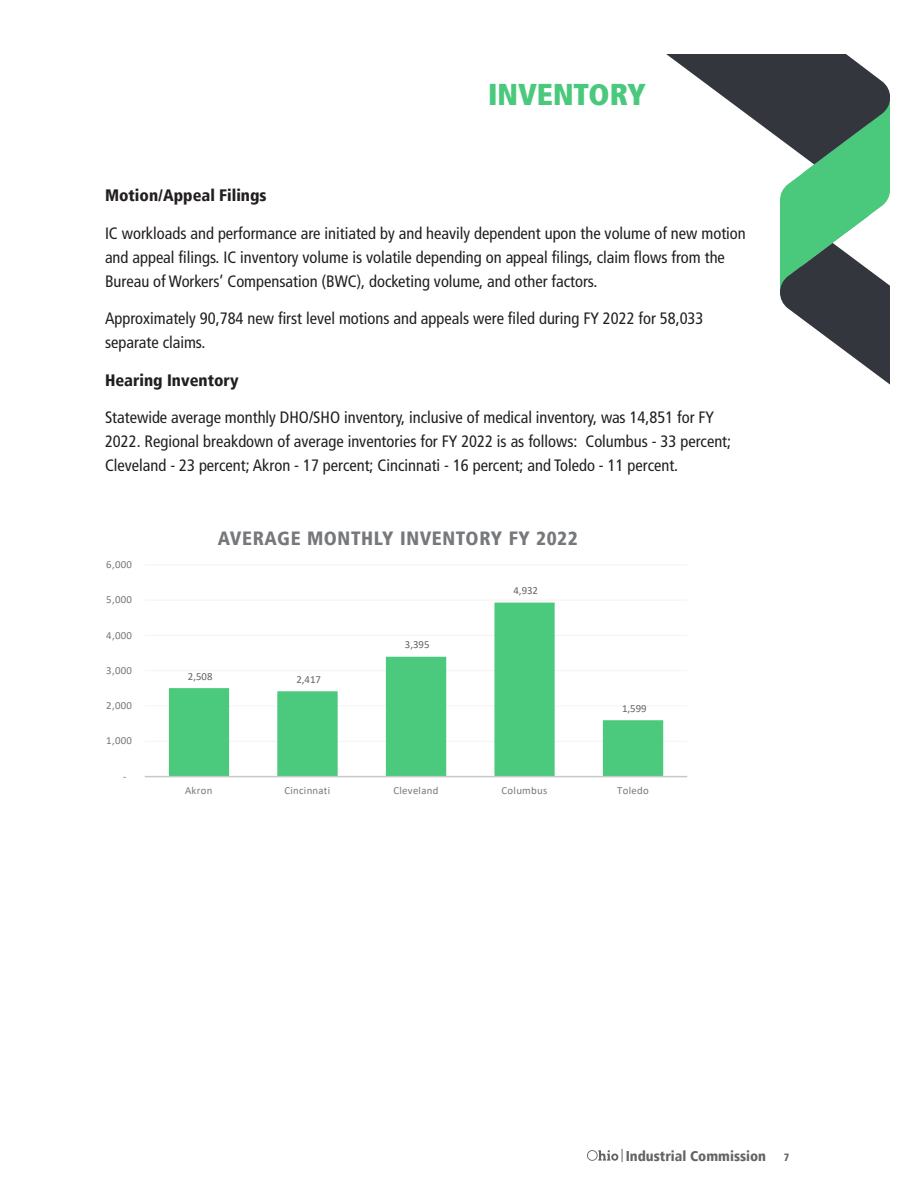
<style>
.page{position:relative;width:918px;height:1188px;background:#fff}
.page>*{position:absolute;margin:0;border:0;box-sizing:border-box;transform-origin:0 0}
.t1{font:900 condensed 30px "Frutiger LT";color:#4ac97d}
.t2{font:900 condensed 19.2px "Frutiger LT";letter-spacing:.03em;color:#76787b}
.t3{font:condensed 16.5px/24px "Frutiger LT";color:#231f20}
.t4{font:900 condensed 16.5px "Frutiger LT";color:#231f20}
.t5{font:900 condensed 14.25px "Frutiger LT";color:#231f20}
.t6{font:10.8px "Calibri";letter-spacing:.025em;color:#76787b}
.t7{font:10.8px "Calibri";color:#636366}
.s1{font-size:10.5px}
</style>
<div class="page">
<svg style="left:587px;top:1149px;width:36px;height:13px"></svg>
<hr style="left:145px;top:741px;width:542px;height:1px;background:#f2f3f4">
<hr style="left:145px;top:706px;width:542px;height:1px;background:#f2f3f4">
<hr style="left:145px;top:670px;width:542px;height:1px;background:#f2f3f4">
<hr style="left:145px;top:635px;width:542px;height:1px;background:#f2f3f4">
<hr style="left:145px;top:600px;width:542px;height:1px;background:#f2f3f4">
<hr style="left:145px;top:564px;width:542px;height:1px;background:#f2f3f4">
<svg style="left:169px;top:603px;width:494px;height:173px"></svg>
<hr style="left:145px;top:776px;width:542px;height:1px;background:#c7c8ca">
<svg style="left:666px;top:54px;width:224px;height:331px"></svg>
<p class="t1" style="left:488px;top:77px;width:159px">INVENTORY</p>
<p class="t4" style="left:105px;top:186px;width:163px">Motion/Appeal Filings</p>
<p class="t3" style="left:105px;top:221px;width:642px">IC workloads and performance are initiated by and heavily dependent upon the volume of new motion and appeal filings. IC inventory volume is volatile depending on appeal filings, claim flows from the<br>Bureau of Workers’ Compensation (BWC), docketing volume, and other factors.</p>
<p class="t3" style="left:105px;top:307px;width:600px">Approximately 90,784 new first level motions and appeals were filed during FY 2022 for 58,033 separate claims.</p>
<p class="t4" style="left:105px;top:370px;width:135px">Hearing Inventory</p>
<p class="t3" style="left:105px;top:406px;width:628px">Statewide average monthly DHO/SHO inventory, inclusive of medical inventory, was 14,851 for FY<br>2022. Regional breakdown of average inventories for FY 2022 is as follows: Columbus - 33 percent;<br>Cleveland - 23 percent; Akron - 17 percent; Cincinnati - 16 percent; and Toledo - 11 percent.</p>
<p class="t6" style="left:106px;top:557px;width:27px">6,000</p>
<p class="t6" style="left:106px;top:592px;width:27px">5,000</p>
<p class="t6" style="left:106px;top:627px;width:27px">4,000</p>
<p class="t6" style="left:106px;top:663px;width:27px">3,000</p>
<p class="t6" style="left:106px;top:698px;width:27px">2,000</p>
<p class="t6" style="left:106px;top:733px;width:27px">1,000</p>
<p class="t6" style="left:123px;top:769px;width:5px">-</p>
<p class="t2" style="left:218px;top:527px;width:361px">AVERAGE MONTHLY INVENTORY FY 2022</p>
<p class="t7" style="left:188px;top:669px;width:26px">2,508</p>
<p class="t7" style="left:296px;top:672px;width:26px">2,417</p>
<p class="t7" style="left:405px;top:637px;width:26px">3,395</p>
<p class="t7" style="left:513px;top:583px;width:26px">4,932</p>
<p class="t7" style="left:622px;top:701px;width:26px">1,599</p>
<p class="t6" style="left:185px;top:783px;width:29px">Akron</p>
<p class="t6" style="left:284px;top:783px;width:47px">Cincinnati</p>
<p class="t6" style="left:393px;top:783px;width:46px">Cleveland</p>
<p class="t6" style="left:502px;top:783px;width:47px">Columbus</p>
<p class="t6" style="left:617px;top:783px;width:33px">Toledo</p>
<p class="t5" style="left:626px;top:1147px;width:165px">Industrial Commission <span class="s1">7</span></p>
</div>
